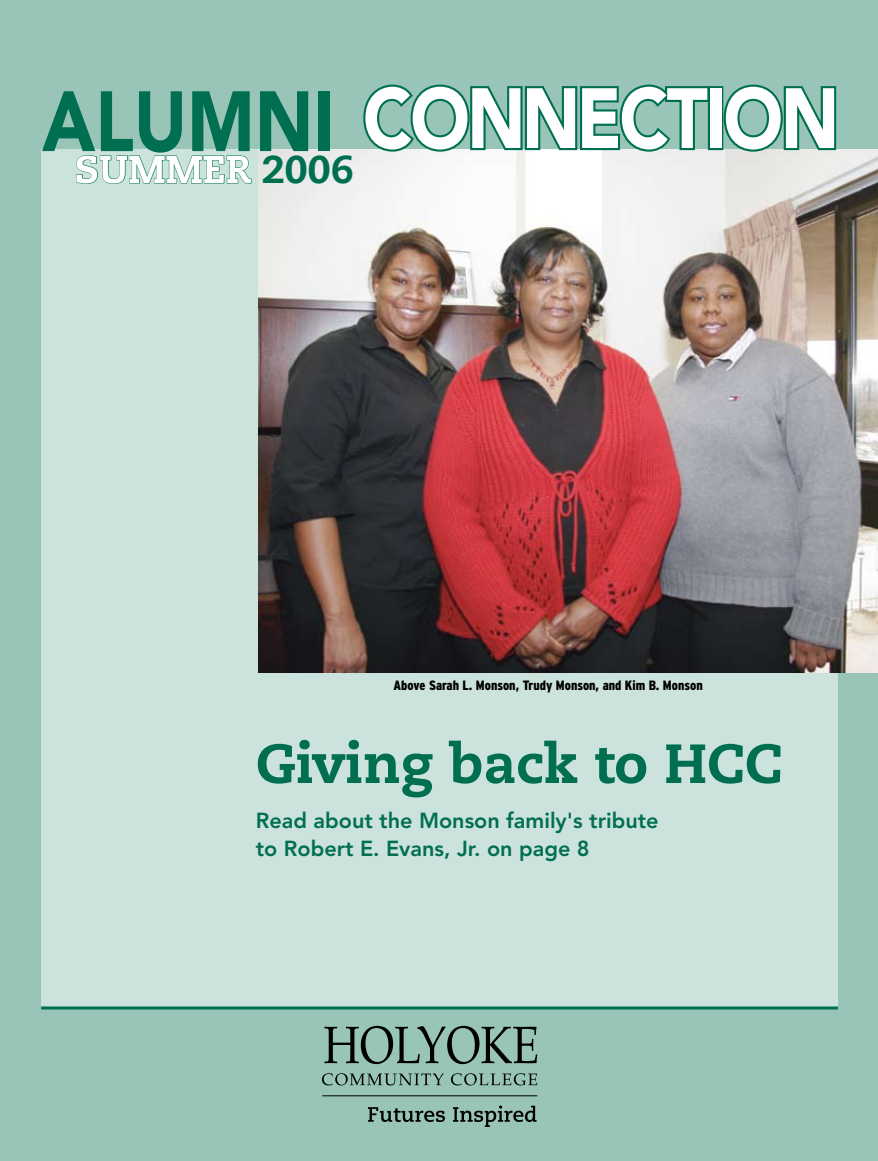
<style>
.page{position:relative;width:878px;height:1161px;background:#99c5b9}
.page>*{position:absolute;margin:0;border:0;box-sizing:border-box;transform-origin:0 0}
.t1{font:900 84.45px "Avenir";letter-spacing:-.03em;color:#fff;scale:.85 1}
.t2{font:800 55.05px "Caecilia";color:#006f51}
.t3{font:800 38.55px "Caecilia";color:#fff}
.t4{font:800 21.6px/27.6px "Avenir";color:#006f51}
.t5{font:900 condensed 13.5px "Interstate";color:#000}
.s1{color:#006f51}
</style>
<div class="page">
<div style="left:41px;top:150px;width:797px;height:858px;background:#cce2dc"></div>
<svg style="left:41px;top:1006px;width:797px;height:4px;background:#2c876f"></svg>
<svg style="left:324px;top:1026px;width:213px;height:38px"></svg>
<svg style="left:322px;top:1073px;width:121px;height:13px"></svg>
<svg style="left:451px;top:1073px;width:86px;height:13px"></svg>
<hr style="left:322px;top:1096px;width:215px;height:1px;background:#000">
<svg style="left:368px;top:1107px;width:77px;height:15px"></svg>
<svg style="left:453px;top:1105px;width:83px;height:22px"></svg>
<img style="left:258px;top:149px;width:620px;height:523px">
<svg style="left:76px;top:155px;width:176px;height:29px"></svg>
<svg style="left:361px;top:84px;width:350px;height:70px"></svg>
<div style="left:707px;top:86px;width:16px;height:64px;border:4px solid #006f51"></div>
<svg style="left:721px;top:84px;width:117px;height:70px"></svg>
<h1 class="t1" style="left:42px;top:68px;width:939px"><span class="s1">ALUMNI</span> CONNECTION</h1>
<h3 class="t3" style="left:75px;top:146px;width:280px">SUMMER <span class="s1">2006</span></h3>
<p class="t5" style="left:393px;top:678px;width:311px">Above Sarah L. Monson, Trudy Monson, and Kim B. Monson</p>
<h2 class="t2" style="left:256px;top:730px;width:528px">Giving back to HCC</h2>
<p class="t4" style="left:256px;top:807px;width:404px">Read about the Monson family's tribute to Robert E. Evans, Jr. on page 8</p>
</div>
